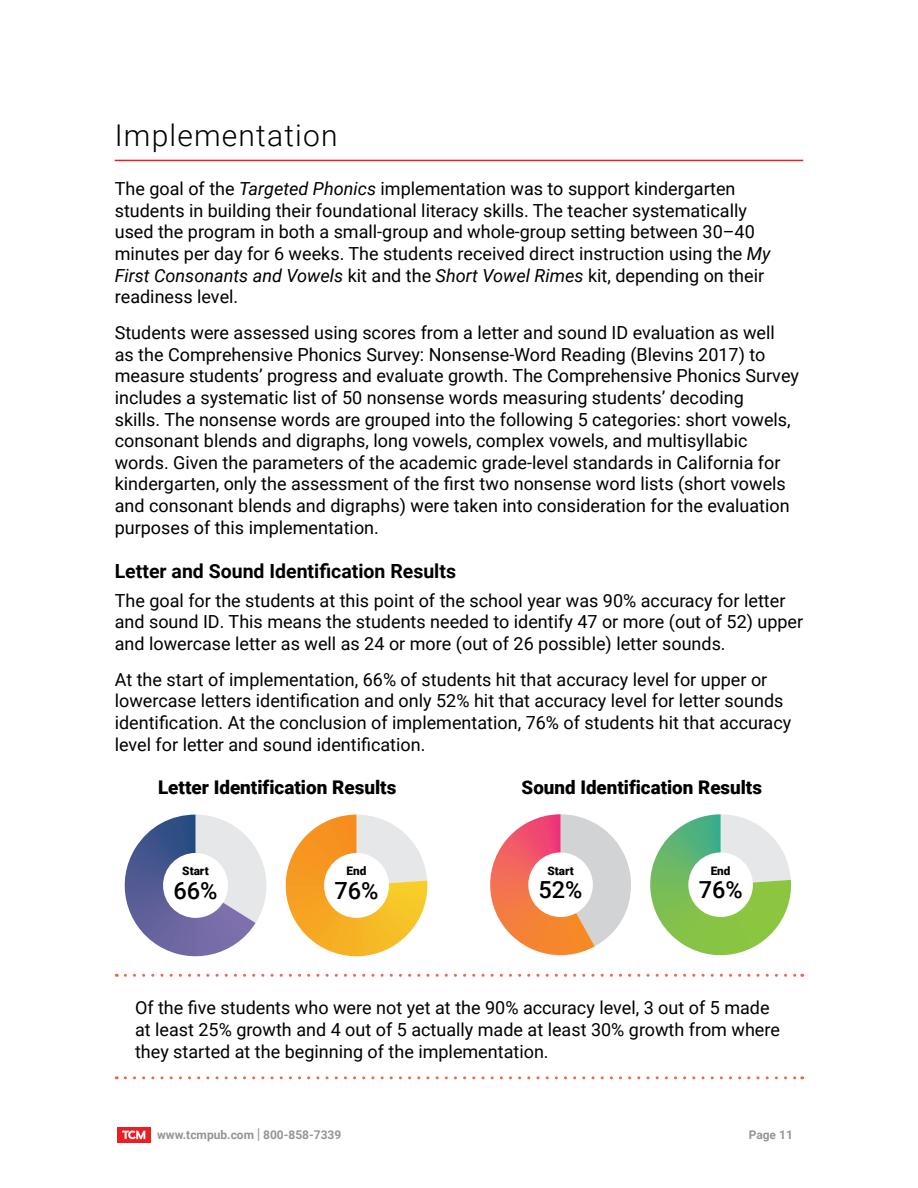
<style>
.page{position:relative;width:918px;height:1188px;background:#fff}
.page>*{position:absolute;margin:0;border:0;box-sizing:border-box;transform-origin:0 0}
.t1{font:300 30px "Roboto";letter-spacing:.04em;color:#000}
.t2{font:500 23.55px "Roboto";color:#000}
.t3{font:500 23.4px "Roboto";color:#000}
.t4{font:700 19.5px "Roboto";color:#000}
.t5{font:900 18.9px "Roboto";color:#000}
.t6{font:900 18.75px "Roboto";color:#000}
.t7{font:18px/21.6px "Roboto";color:#000}
.t8{font:700 12px "Roboto";color:#939598}
.t9{font:900 11.85px "Roboto";color:#000}
.t10{font:900 11.7px "Roboto";color:#000}
.s1{font-style:italic}
.s2{font-size:15px}
</style>
<div class="page">
<div style="left:117px;top:1127px;width:34px;height:16px;background:#ed1d24"></div>
<svg style="left:122px;top:1131px;width:23px;height:8px"></svg>
<hr style="left:115px;top:160px;width:688px;height:1px;background:#ed1d24">
<svg style="left:285px;top:815px;width:143px;height:142px"></svg>
<svg style="left:124px;top:815px;width:142px;height:142px"></svg>
<svg style="left:490px;top:814px;width:141px;height:142px"></svg>
<svg style="left:650px;top:814px;width:142px;height:142px"></svg>
<svg style="left:125px;top:974px;width:678px;height:3px"></svg>
<svg style="left:125px;top:1076px;width:678px;height:3px"></svg>
<h1 class="t1" style="left:115px;top:115px;width:224px">Implementation</h1>
<p class="t7" style="left:115px;top:177px;width:657px">The goal of the <span class="s1">Targeted Phonics</span> implementation was to support kindergarten students in building their foundational literacy skills. The teacher systematically used the program in both a small-group and whole-group setting between 30–40 minutes per day for 6 weeks. The students received direct instruction using the <span class="s1">My First Consonants and Vowels</span> kit and the <span class="s1">Short Vowel Rimes</span> kit, depending on their readiness level.</p>
<p class="t7" style="left:115px;top:321px;width:686px">Students were assessed using scores from a letter and sound ID evaluation as well<br>as the Comprehensive Phonics Survey: Nonsense-Word Reading (Blevins 2017) to measure students’ progress and evaluate growth. The Comprehensive Phonics Survey includes a systematic list of 50 nonsense words measuring students’ decoding<br>skills. The nonsense words are grouped into the following 5 categories: short vowels, consonant blends and digraphs, long vowels, complex vowels, and multisyllabic words. Given the parameters of the academic grade-level standards in California for kindergarten, only the assessment of the first two nonsense word lists (short vowels and consonant blends and digraphs) were taken into consideration for the evaluation purposes of this implementation.</p>
<p class="t4" style="left:115px;top:557px;width:343px">Letter and Sound Identification Results</p>
<p class="t7" style="left:115px;top:589px;width:690px">The goal for the students at this point of the school year was 90% accuracy for letter and sound ID. This means the students needed to identify 47 or more (out of 52) upper and lowercase letter as well as 24 or more (out of 26 possible) letter sounds.</p>
<p class="t7" style="left:115px;top:668px;width:678px">At the start of implementation, 66% of students hit that accuracy level for upper or lowercase letters identification and only 52% hit that accuracy level for letter sounds identification. At the conclusion of implementation, 76% of students hit that accuracy level for letter and sound identification.</p>
<p class="t5" style="left:158px;top:774px;width:240px">Letter Identification Results</p>
<p class="t6" style="left:522px;top:774px;width:242px">Sound Identification Results</p>
<p class="t9" style="left:182px;top:863px;width:28px">Start</p>
<h2 class="t2" style="left:173px;top:874px;width:46px">66%</h2>
<p class="t9" style="left:347px;top:863px;width:21px">End</p>
<h2 class="t2" style="left:334px;top:874px;width:46px">76%</h2>
<p class="t10" style="left:547px;top:863px;width:28px">Start</p>
<p class="t3" style="left:539px;top:874px;width:45px">52%</p>
<p class="t10" style="left:711px;top:863px;width:21px">End</p>
<p class="t3" style="left:699px;top:874px;width:45px">76%</p>
<p class="t7" style="left:135px;top:997px;width:647px">Of the five students who were not yet at the 90% accuracy level, 3 out of 5 made at least 25% growth and 4 out of 5 actually made at least 30% growth from where they started at the beginning of the implementation.</p>
<p class="t8" style="left:157px;top:1126px;width:186px">www.tcmpub.com <span class="s2">|</span> 800-858-7339</p>
<p class="t8" style="left:749px;top:1126px;width:46px">Page 11</p>
</div>
